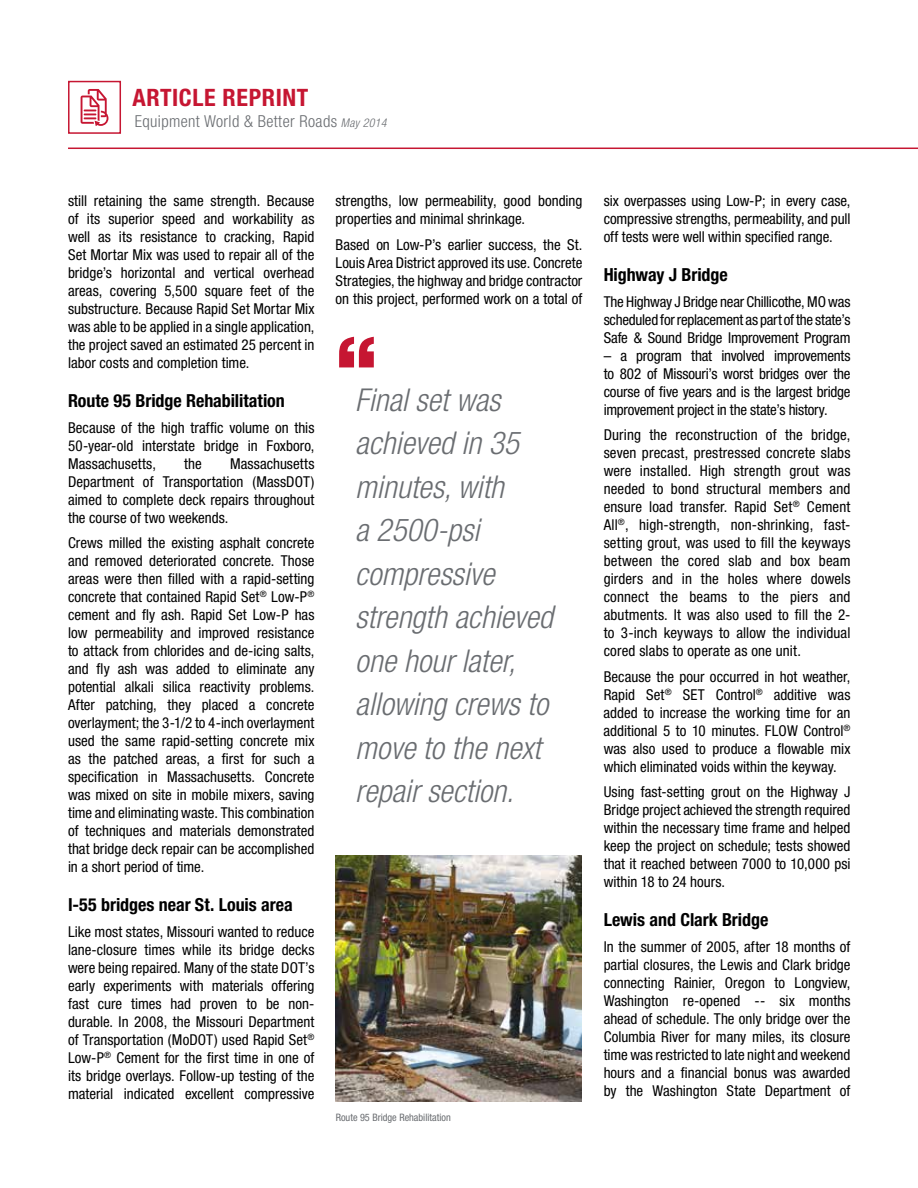
<style>
.page{position:relative;width:918px;height:1188px;background:#fff}
.page>*{position:absolute;margin:0;border:0;box-sizing:border-box;transform-origin:0 0}
.t1{font:900 81px "Helvetica Neue LT Std";color:#c61632}
.t2{font:italic 300 condensed 31.5px/43.5px "Helvetica Neue LT Std";color:#6a6d71}
.t3{font:700 condensed 24px "Helvetica Neue LT Std";letter-spacing:.025em;color:#c61632}
.t4{font:700 condensed 18px "Helvetica Neue LT Std";letter-spacing:-.005em;color:#000}
.t5{font:300 condensed 16.5px "Helvetica Neue LT Std";letter-spacing:.025em;color:#6a6d71}
.t6{font:condensed 15px/18px "Helvetica Neue LT Std";color:#000;text-align:justify}
.t7{font:condensed 10.2px "Helvetica Neue LT Std";color:#6a6d71}
.s1{font-style:italic;font-size:12px}
</style>
<div class="page">
<hr style="left:68px;top:148px;width:850px;height:1px;background:#c61632">
<div style="left:68px;top:81px;width:53px;height:53px;background:#fff;border:2px solid #c61632"></div>
<svg style="left:81px;top:89px;width:27px;height:37px"></svg>
<img style="left:335px;top:855px;width:247px;height:247px">
<h3 class="t3" style="left:133px;top:83px;width:177px">ARTICLE REPRINT</h3>
<p class="t5" style="left:135px;top:112px;width:253px">Equipment World &amp; Better Roads <span class="s1">May 2014</span></p>
<p class="t6" style="left:68px;top:192px;width:248px">still retaining the same strength. Because of its superior speed and workability as well as its resistance to cracking, Rapid Set Mortar Mix was used to repair all of the bridge’s horizontal and vertical overhead areas, covering 5,500 square feet of the substructure. Because Rapid Set Mortar Mix was able to be applied in a single application, the project saved an estimated 25 percent in labor costs and completion time.</p>
<p class="t4" style="left:68px;top:390px;width:218px">Route 95 Bridge Rehabilitation</p>
<p class="t6" style="left:68px;top:418px;width:248px">Because of the high traffic volume on this 50-year-old interstate bridge in Foxboro, Massachusetts,</p>
<p class="t6" style="left:68px;top:454px;width:248px;text-indent:162px">Massachusetts Department of Transportation (MassDOT) aimed to complete deck repairs throughout the course of two weekends.</p>
<p class="t6" style="left:68px;top:534px;width:248px">Crews milled the existing asphalt concrete and removed deteriorated concrete. Those areas were then filled with a rapid-setting concrete that contained Rapid Set<sup>®</sup> Low-P<sup>® </sup>cement and fly ash. Rapid Set Low-P has low permeability and improved resistance to attack from chlorides and de-icing salts, and fly ash was added to eliminate any potential alkali silica reactivity problems.<br>After patching, they placed a concrete overlayment; the 3-1/2 to 4-inch overlayment used the same rapid-setting concrete mix as the patched areas, a first for such a specification in Massachusetts. Concrete was mixed on site in mobile mixers, saving time and eliminating waste. This combination of techniques and materials demonstrated that bridge deck repair can be accomplished in a short period of time.</p>
<p class="t4" style="left:68px;top:894px;width:226px">I-55 bridges near St. Louis area</p>
<p class="t6" style="left:68px;top:922px;width:248px">Like most states, Missouri wanted to reduce lane-closure times while its bridge decks were being repaired. Many of the state DOT’s early experiments with materials offering fast cure times had proven to be non&shy;durable. In 2008, the Missouri Department of Transportation (MoDOT) used Rapid Set<sup>® </sup>Low-P<sup>®</sup> Cement for the first time in one of its bridge overlays. Follow-up testing of the material indicated excellent compressive</p>
<p class="t6" style="left:184px;top:454px;width:19px">the</p>
<p class="t6" style="left:336px;top:192px;width:248px">strengths, low permeability, good bonding properties and minimal shrinkage.</p>
<p class="t6" style="left:336px;top:235px;width:248px">Based on Low-P’s earlier success, the St.<br>Louis Area District approved its use. Concrete Strategies, the highway and bridge contractor on this project, performed work on a total of</p>
<h1 class="t1" style="left:335px;top:317px;width:44px">“</h1>
<h2 class="t2" style="left:355px;top:379px;width:199px">Final set was achieved in 35 minutes, with<br>a 2500-psi compressive strength achieved one hour later, allowing crews to move to the next repair section.</h2>
<p class="t7" style="left:336px;top:1112px;width:117px">Route 95 Bridge Rehabilitation</p>
<p class="t6" style="left:604px;top:192px;width:248px">six overpasses using Low-P; in every case, compressive strengths, permeability, and pull off tests were well within specified range.</p>
<p class="t4" style="left:604px;top:264px;width:126px">Highway J Bridge</p>
<p class="t6" style="left:604px;top:292px;width:248px">The Highway J Bridge near Chillicothe, MO was scheduled for replacement as part of the state’s Safe &amp; Sound Bridge Improvement Program</p>
<p class="t6" style="left:604px;top:346px;width:248px">– a program that involved improvements to 802 of Missouri’s worst bridges over the course of five years and is the largest bridge improvement project in the state’s history.</p>
<p class="t6" style="left:604px;top:426px;width:248px">During the reconstruction of the bridge, seven precast, prestressed concrete slabs were installed. High strength grout was needed to bond structural members and ensure load transfer. Rapid Set<sup>®</sup> Cement All<sup>®</sup>, high-strength, non-shrinking, fast&shy;setting grout, was used to fill the keyways between the cored slab and box beam girders and in the holes where dowels connect the beams to the piers and abutments. It was also used to fill the 2- to 3-inch keyways to allow the individual cored slabs to operate as one unit.</p>
<p class="t6" style="left:604px;top:667px;width:248px">Because the pour occurred in hot weather, Rapid Set<sup>®</sup> SET Control<sup>®</sup> additive was added to increase the working time for an additional 5 to 10 minutes. FLOW Control<sup>® </sup>was also used to produce a flowable mix which eliminated voids within the keyway.</p>
<p class="t6" style="left:604px;top:783px;width:248px">Using fast-setting grout on the Highway J Bridge project achieved the strength required within the necessary time frame and helped keep the project on schedule; tests showed that it reached between 7000 to 10,000 psi within 18 to 24 hours.</p>
<p class="t4" style="left:604px;top:909px;width:166px">Lewis and Clark Bridge</p>
<p class="t6" style="left:604px;top:937px;width:248px">In the summer of 2005, after 18 months of partial closures, the Lewis and Clark bridge connecting Rainier, Oregon to Longview, Washington re-opened -- six months ahead of schedule. The only bridge over the Columbia River for many miles, its closure time was restricted to late night and weekend hours and a financial bonus was awarded by the Washington State Department of</p>
</div>
